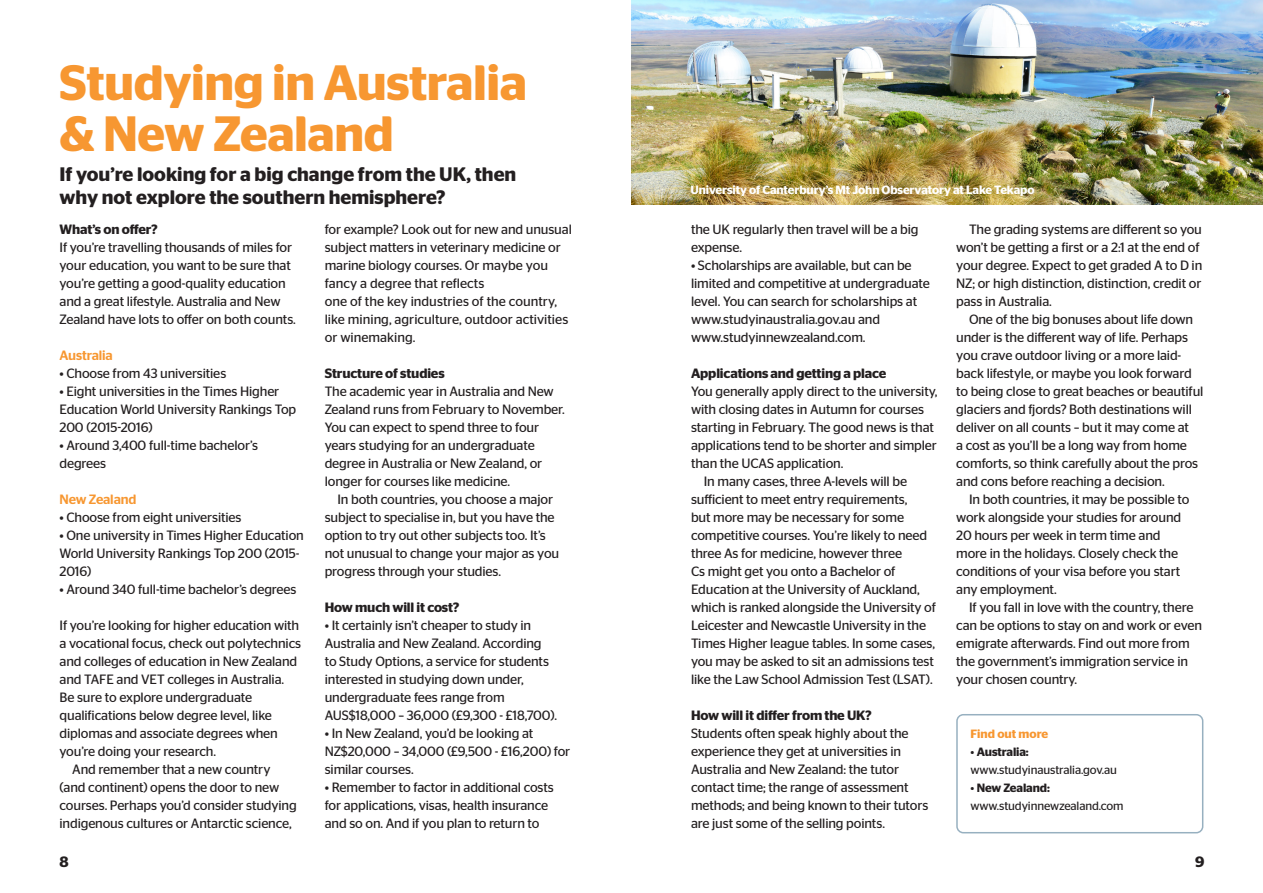
<style>
.page{position:relative;width:1263px;height:893px;background:#fff}
.page>*{position:absolute;margin:0;border:0;box-sizing:border-box;transform-origin:0 0}
.t1{font:600 49.5px "Stag Sans";letter-spacing:-.01em;color:#f79731}
.t2{font:600 19.5px/22.5px "Stag Sans";color:#231f20}
.t3{font:600 15px "Stag Sans";color:#231f20}
.t4{font:13.5px/18px "Stag Sans";letter-spacing:-.01em;color:#231f20}
.t5{font:600 13.5px "Stag Sans";letter-spacing:-.01em;color:#231f20}
.t6{font:500 13.5px "Stag Sans";letter-spacing:-.01em;color:#f79731}
.t7{font:600 12px "Stag Sans";letter-spacing:-.01em;color:#fff}
.t8{font:12px "Stag Sans";letter-spacing:-.01em;color:#231f20}
.t9{font:600 12px "Stag Sans";letter-spacing:-.01em;color:#231f20}
.t10{font:600 12px "Stag Sans";color:#f79731}
.s1{font-weight:400}
</style>
<div class="page">
<div style="left:956px;top:714px;width:247px;height:119px;border:2px solid #97b0c0;border-radius:6px"></div>
<img style="left:631px;top:0;width:632px;height:204px">
<p class="t1" style="left:60px;top:54px;width:469px">Studying in Australia</p>
<p class="t1" style="left:60px;top:105px;width:336px">&amp; New Zealand</p>
<p class="t2" style="left:60px;top:163px;width:458px">If you’re looking for a big change from the UK, then why not explore the southern hemisphere?</p>
<p class="t5" style="left:60px;top:221px;width:100px">What’s on offer?</p>
<p class="t4" style="left:60px;top:238px;width:238px">If you’re travelling thousands of miles for your education, you want to be sure that you’re getting a good-quality education and a great lifestyle. Australia and New Zealand have lots to offer on both counts.</p>
<p class="t6" style="left:60px;top:347px;width:55px">Australia</p>
<p class="t4" style="left:60px;top:364px;width:168px">• Choose from 43 universities</p>
<p class="t4" style="left:60px;top:382px;width:238px">• Eight universities in the Times Higher<br>Education World University Rankings Top<br>200 (2015-2016)</p>
<p class="t4" style="left:60px;top:436px;width:200px">• Around 3,400 full-time bachelor’s degrees</p>
<p class="t6" style="left:60px;top:491px;width:78px">New Zealand</p>
<p class="t4" style="left:60px;top:508px;width:183px">• Choose from eight universities</p>
<p class="t4" style="left:60px;top:526px;width:246px">• One university in Times Higher Education<br>World University Rankings Top 200 (2015-<br>2016)</p>
<p class="t4" style="left:60px;top:580px;width:238px">• Around 340 full-time bachelor’s degrees</p>
<p class="t4" style="left:60px;top:616px;width:243px">If you’re looking for higher education with a vocational focus, check out polytechnics and colleges of education in New Zealand and TAFE and VET colleges in Australia.<br>Be sure to explore undergraduate qualifications below degree level, like diplomas and associate degrees when you’re doing your research.</p>
<p class="t4" style="left:60px;top:760px;width:239px;text-indent:13px">And remember that a new country (and continent) opens the door to new courses. Perhaps you’d consider studying indigenous cultures or Antarctic science,</p>
<p class="t4" style="left:325px;top:220px;width:249px">for example? Look out for new and unusual subject matters in veterinary medicine or marine biology courses. Or maybe you fancy a degree that reflects<br>one of the key industries of the country, like mining, agriculture, outdoor activities or winemaking.</p>
<p class="t5" style="left:325px;top:365px;width:122px">Structure of studies</p>
<p class="t4" style="left:325px;top:382px;width:242px">The academic year in Australia and New<br>Zealand runs from February to November.</p>
<p class="t4" style="left:325px;top:418px;width:219px">You can expect to spend three to four years studying for an undergraduate degree in Australia or New Zealand, or longer for courses like medicine.</p>
<p class="t4" style="left:325px;top:490px;width:236px;text-indent:13px">In both countries, you choose a major subject to specialise in, but you have the option to try out other subjects too. It’s not unusual to change your major as you progress through your studies.</p>
<p class="t5" style="left:325px;top:599px;width:136px">How much will it cost?</p>
<p class="t4" style="left:325px;top:616px;width:234px">• It certainly isn’t cheaper to study in Australia and New Zealand. According<br>to Study Options, a service for students interested in studying down under, undergraduate fees range from AUS$18,000 – 36,000 (£9,300 - £18,700).</p>
<p class="t4" style="left:325px;top:724px;width:247px">• In New Zealand, you’d be looking at<br>NZ$20,000 – 34,000 (£9,500 - £16,200) for similar courses.</p>
<p class="t4" style="left:325px;top:778px;width:231px">• Remember to factor in additional costs for applications, visas, health insurance and so on. And if you plan to return to</p>
<p class="t3" style="left:60px;top:853px;width:11px">8</p>
<p class="t7" style="left:691px;top:183px;width:345px">University of Canterbury’s Mt John Observatory at Lake Tekapo</p>
<p class="t4" style="left:691px;top:220px;width:229px">the UK regularly then travel will be a big expense.</p>
<p class="t4" style="left:691px;top:256px;width:240px">• Scholarships are available, but can be limited and competitive at undergraduate level. You can search for scholarships at www.studyinaustralia.gov.au and</p>
<p class="t4" style="left:691px;top:328px;width:176px">www.studyinnewzealand.com.</p>
<p class="t5" style="left:691px;top:365px;width:197px">Applications and getting a place</p>
<p class="t4" style="left:691px;top:382px;width:248px">You generally apply direct to the university, with closing dates in Autumn for courses starting in February. The good news is that applications tend to be shorter and simpler than the UCAS application.</p>
<p class="t4" style="left:691px;top:472px;width:247px;text-indent:13px">In many cases, three A-levels will be sufficient to meet entry requirements,<br>but more may be necessary for some competitive courses. You’re likely to need three As for medicine, however three<br>Cs might get you onto a Bachelor of Education at the University of Auckland, which is ranked alongside the University of Leicester and Newcastle University in the Times Higher league tables. In some cases, you may be asked to sit an admissions test like the Law School Admission Test (LSAT).</p>
<p class="t5" style="left:691px;top:707px;width:182px">How will it differ from the UK?</p>
<p class="t4" style="left:691px;top:724px;width:239px">Students often speak highly about the experience they get at universities in Australia and New Zealand: the tutor contact time; the range of assessment methods; and being known to their tutors are just some of the selling points.</p>
<p class="t4" style="left:956px;top:220px;width:248px;text-indent:13px">The grading systems are different so you won’t be getting a first or a 2:1 at the end of your degree. Expect to get graded A to D in NZ; or high distinction, distinction, credit or pass in Australia.</p>
<p class="t4" style="left:956px;top:310px;width:249px;text-indent:13px">One of the big bonuses about life down under is the different way of life. Perhaps you crave outdoor living or a more laid&shy;back lifestyle, or maybe you look forward to being close to great beaches or beautiful glaciers and fjords? Both destinations will deliver on all counts – but it may come at<br>a cost as you’ll be a long way from home comforts, so think carefully about the pros and cons before reaching a decision.</p>
<p class="t4" style="left:956px;top:490px;width:235px;text-indent:13px">In both countries, it may be possible to work alongside your studies for around 20 hours per week in term time and more in the holidays. Closely check the conditions of your visa before you start any employment.</p>
<p class="t4" style="left:956px;top:598px;width:247px;text-indent:13px">If you fall in love with the country, there can be options to stay on and work or even emigrate afterwards. Find out more from the government’s immigration service in your chosen country.</p>
<p class="t10" style="left:970px;top:727px;width:79px">Find out more</p>
<p class="t9" style="left:970px;top:745px;width:60px"><span class="s1">•</span> Australia:</p>
<p class="t8" style="left:970px;top:763px;width:148px">www.studyinaustralia.gov.au</p>
<p class="t9" style="left:970px;top:781px;width:81px"><span class="s1">•</span> New Zealand:</p>
<p class="t8" style="left:970px;top:799px;width:155px">www.studyinnewzealand.com</p>
<p class="t3" style="left:1195px;top:853px;width:11px">9</p>
</div>
